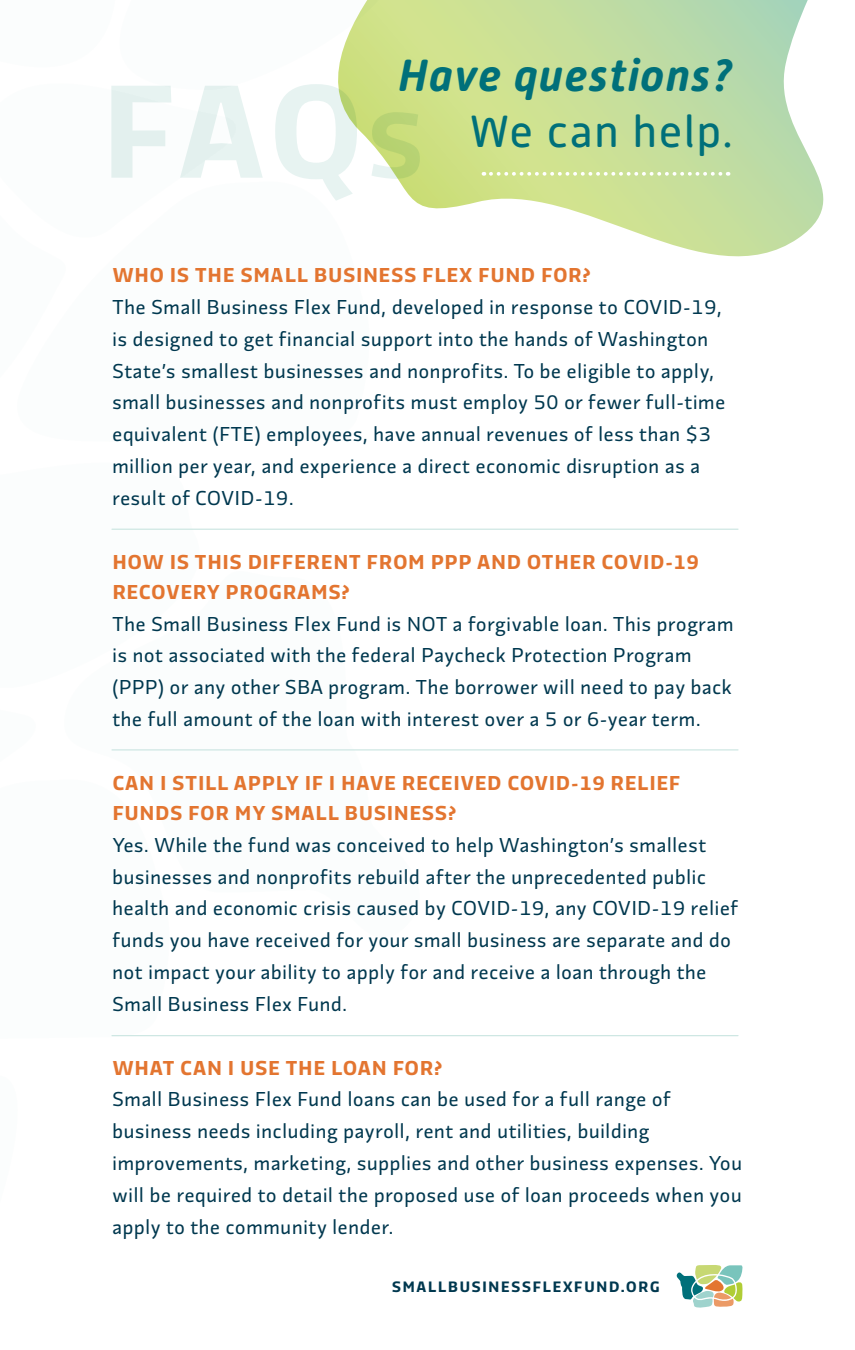
<style>
.page{position:relative;width:855px;height:1350px;background:#fff}
.page>*{position:absolute;margin:0;border:0;box-sizing:border-box;transform-origin:0 0}
.t1{font:italic 700 45px "Alwyn New Rounded";letter-spacing:.03em;color:#00707a}
.t2{font:45px "Alwyn New Rounded";letter-spacing:.03em;color:#00707a}
.t3{font:20px/31.8px "Divenire";letter-spacing:.04em;color:#00384f}
.t4{font:700 20px/30px "Divenire";letter-spacing:.06em;color:#e37530}
.t5{font:700 15px "Divenire";letter-spacing:.12em;color:#00384f}
</style>
<div class="page">
<hr style="left:112px;top:529px;width:626px;height:1px;background:#cee7e3">
<hr style="left:112px;top:749px;width:626px;height:2px;background:#cee7e3">
<hr style="left:112px;top:1035px;width:626px;height:1px;background:#cee7e3">
<svg style="left:676px;top:1265px;width:67px;height:43px"></svg>
<svg style="left:420px;top:0;width:404px;height:257px"></svg>
<svg style="left:491px;top:172px;width:238px;height:4px"></svg>
<svg style="left:111px;top:0;width:309px;height:205px"></svg>
<h1 class="t1" style="left:398px;top:49px;width:336px">Have questions?</h1>
<h1 class="t2" style="left:470px;top:106px;width:265px">We can help.</h1>
<p class="t4" style="left:113px;top:259px;width:479px">WHO IS THE SMALL BUSINESS FLEX FUND FOR?</p>
<p class="t3" style="left:112px;top:290px;width:614px">The Small Business Flex Fund, developed in response to COVID-19, is designed to get financial support into the hands of Washington State’s smallest businesses and nonprofits. To be eligible to apply, small businesses and nonprofits must employ 50 or fewer full-time equivalent (FTE) employees, have annual revenues of less than $3 million per year, and experience a direct economic disruption as a result of COVID-19.</p>
<p class="t4" style="left:113px;top:546px;width:588px">HOW IS THIS DIFFERENT FROM PPP AND OTHER COVID-19<br>RECOVERY PROGRAMS?</p>
<p class="t3" style="left:112px;top:607px;width:622px">The Small Business Flex Fund is NOT a forgivable loan. This program is not associated with the federal Paycheck Protection Program (PPP) or any other SBA program. The borrower will need to pay back the full amount of the loan with interest over a 5 or 6-year term.</p>
<p class="t4" style="left:113px;top:767px;width:569px">CAN I STILL APPLY IF I HAVE RECEIVED COVID-19 RELIEF<br>FUNDS FOR MY SMALL BUSINESS?</p>
<p class="t3" style="left:112px;top:828px;width:627px">Yes. While the fund was conceived to help Washington’s smallest businesses and nonprofits rebuild after the unprecedented public health and economic crisis caused by COVID-19, any COVID-19 relief funds you have received for your small business are separate and do not impact your ability to apply for and receive a loan through the Small Business Flex Fund.</p>
<p class="t4" style="left:113px;top:1052px;width:331px">WHAT CAN I USE THE LOAN FOR?</p>
<p class="t3" style="left:112px;top:1083px;width:631px">Small Business Flex Fund loans can be used for a full range of business needs including payroll, rent and utilities, building improvements, marketing, supplies and other business expenses. You will be required to detail the proposed use of loan proceeds when you apply to the community lender.</p>
<p class="t5" style="left:392px;top:1276px;width:269px">SMALLBUSINESSFLEXFUND.ORG</p>
</div>
